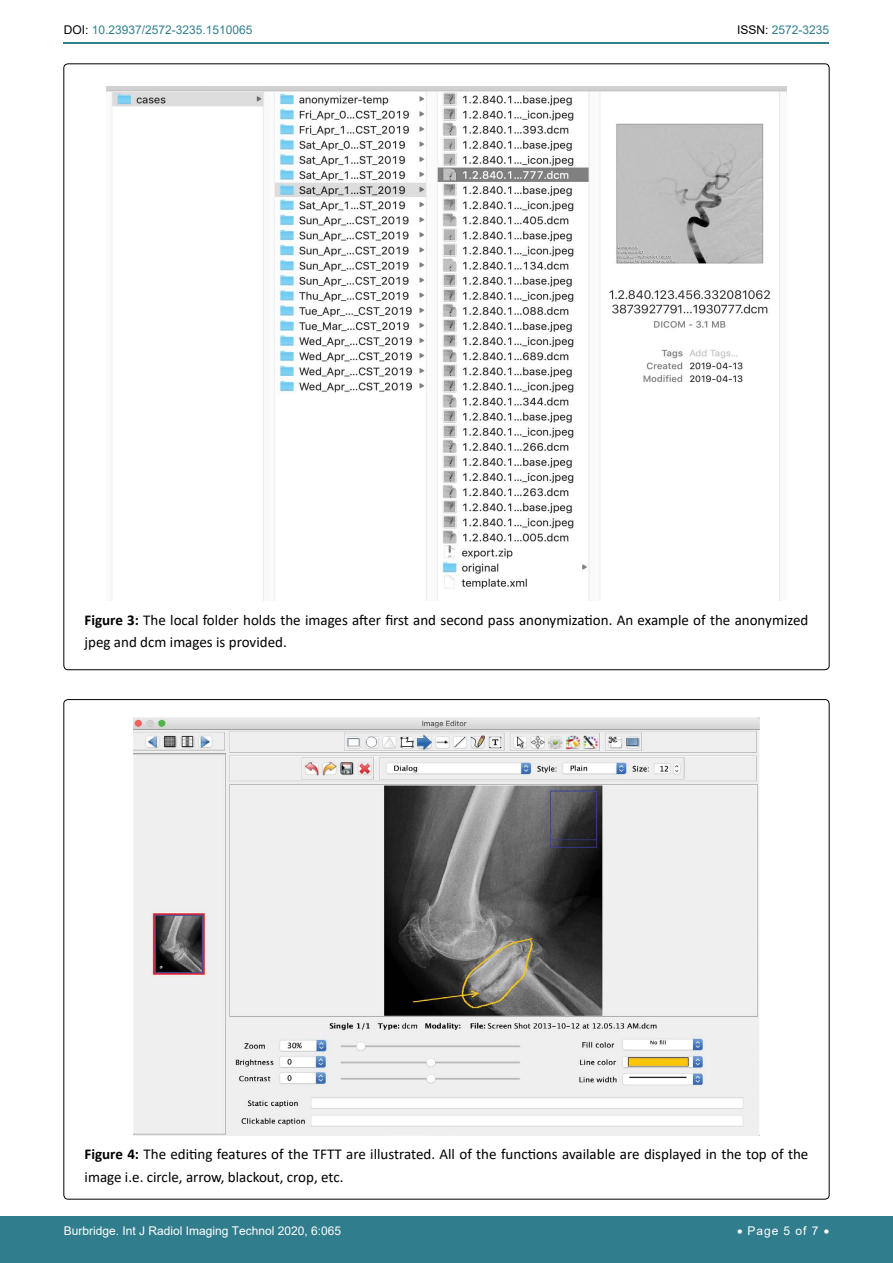
<style>
.page{position:relative;width:893px;height:1263px;background:#fff}
.page>*{position:absolute;margin:0;border:0;box-sizing:border-box;transform-origin:0 0}
.t1{font:15px/22.5px "Calibri";color:#000}
.t2{font:12px "Arial";color:#fff}
.t3{font:12px "Arial";color:#30808d}
.s1{color:#000}
.s2{font-weight:700}
</style>
<div class="page">
<hr style="left:64px;top:42px;width:765px;height:1px;background:#30808d">
<div style="left:0;top:1217px;width:893px;height:46px;background:#307d8d"></div>
<img style="left:133px;top:717px;width:626px;height:418px">
<img style="left:106px;top:86px;width:681px;height:515px">
<p class="t3" style="left:64px;top:22px;width:190px"><span class="s1">DOI:</span> 10.23937/2572-3235.1510065</p>
<p class="t3" style="left:737px;top:22px;width:94px"><span class="s1">ISSN:</span> 2572-3235</p>
<p class="t1" style="left:85px;top:608px;width:725px"><span class="s2">Figure 3:</span> The local folder holds the images after first and second pass anonymization. An example of the anonymized jpeg and dcm images is provided.</p>
<p class="t1" style="left:85px;top:1142px;width:725px"><span class="s2">Figure 4:</span> The editing features of the TFTT are illustrated. All of the functions available are displayed in the top of the image i.e. circle, arrow, blackout, crop, etc.</p>
<p class="t2" style="left:64px;top:1223px;width:279px">Burbridge. Int J Radiol Imaging Technol 2020, 6:065</p>
<p class="t2" style="left:737px;top:1223px;width:94px">• Page 5 of 7 •</p>
</div>
